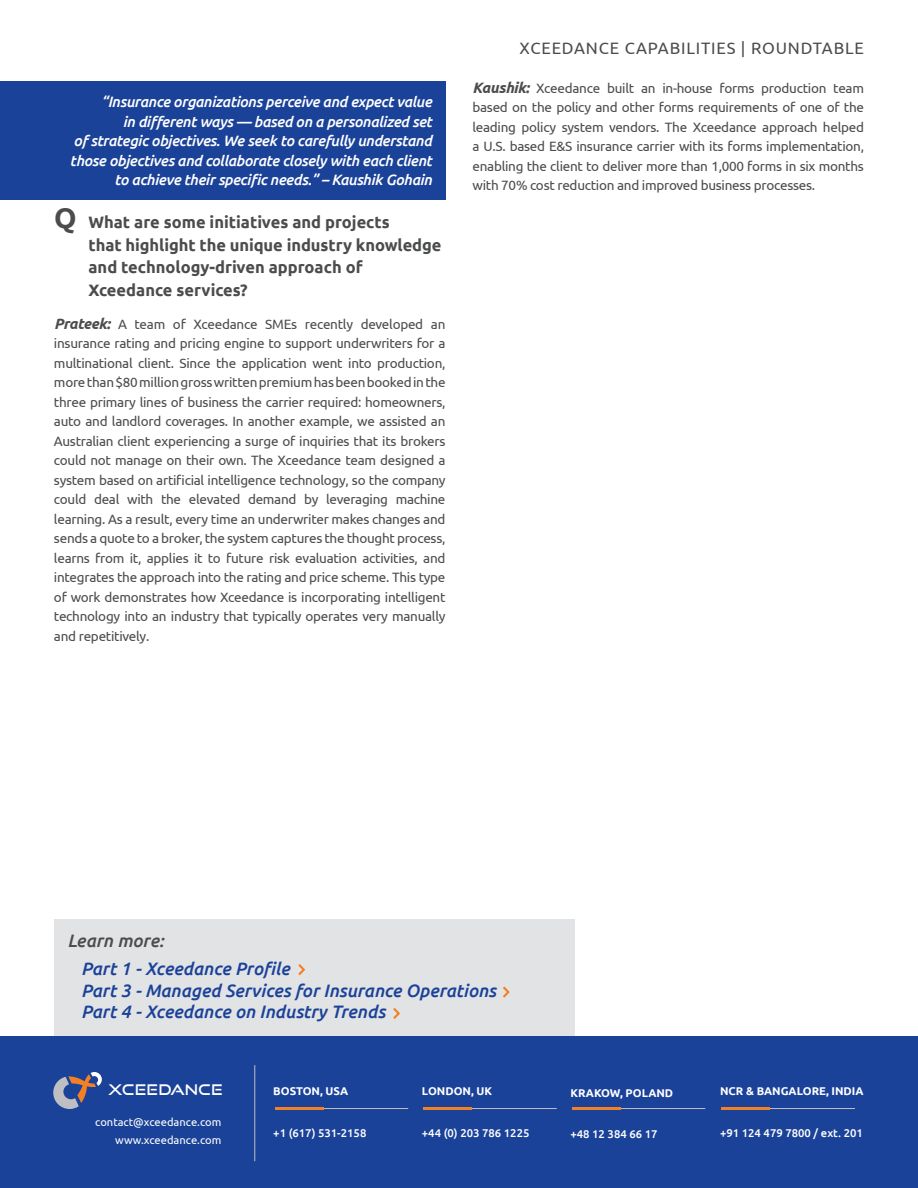
<style>
.page{position:relative;width:918px;height:1188px;background:#fff}
.page>*{position:absolute;margin:0;border:0;box-sizing:border-box;transform-origin:0 0}
.t1{font:italic 500 18px/21.6px "Ubuntu";color:#1b4299}
.t2{font:italic 500 18px "Ubuntu";color:#4b4c4d}
.t3{font:700 16.5px/22.5px "Ubuntu";color:#4b4c4d}
.t4{font:16.5px "Ubuntu";letter-spacing:.05em;color:#4b4c4d}
.t5{font:italic 500 15px/19.5px "Ubuntu";letter-spacing:-.02em;color:#fff;text-align:right}
.t6{font:14.55px "Good Times Rg";letter-spacing:.05em;color:#fff}
.t7{font:13.5px/19.5px "Ubuntu";letter-spacing:-.02em;color:#4b4c4d;text-align:justify}
.t8{font:500 11.25px "Ubuntu";color:#fff}
.t9{font:700 11.25px "Ubuntu";color:#fff}
.t10{font:11.1px/18px "Ubuntu";color:#fff;text-align:right}
.s1{font-size:28.5px}
.s2{font-weight:700;font-style:italic;font-size:15px}
</style>
<div class="page">
<div style="left:0;top:81px;width:446px;height:119px;background:#1b4299"></div>
<div style="left:54px;top:919px;width:520px;height:117px;background:#e2e3e5"></div>
<svg style="left:298px;top:964px;width:7px;height:11px"></svg>
<svg style="left:503px;top:987px;width:7px;height:11px"></svg>
<svg style="left:393px;top:1008px;width:7px;height:11px"></svg>
<div style="left:0;top:1036px;width:918px;height:152px;background:#1b4299"></div>
<svg style="left:53px;top:1072px;width:49px;height:37px"></svg>
<hr style="left:254px;top:1065px;width:1px;height:96px;background:#bebfc2">
<hr style="left:455px;top:1108px;width:102px;height:1px;background:#bebfc2">
<hr style="left:424px;top:1107px;width:48px;height:3px;background:#f48026">
<hr style="left:603px;top:1108px;width:102px;height:1px;background:#bebfc2">
<hr style="left:572px;top:1107px;width:48px;height:3px;background:#f48026">
<hr style="left:753px;top:1108px;width:102px;height:1px;background:#bebfc2">
<hr style="left:722px;top:1107px;width:48px;height:3px;background:#f48026">
<hr style="left:306px;top:1108px;width:102px;height:1px;background:#bebfc2">
<hr style="left:275px;top:1107px;width:48px;height:3px;background:#f48026">
<p class="t5" style="left:70px;top:92px;width:364px">“Insurance organizations perceive and expect value<br>in different ways — based on a personalized set<br>of strategic objectives. We seek to carefully understand those objectives and collaborate closely with each client to achieve their specific needs.” – Kaushik Gohain</p>
<p class="t3" style="left:88px;top:211px;width:355px;text-indent:-34px"><span class="s1">Q</span> What are some initiatives and projects<br>that highlight the unique industry knowledge and technology-driven approach of Xceedance services?</p>
<p class="t7" style="left:54px;top:314px;width:393px"><span class="s2">Prateek:</span> A team of Xceedance SMEs recently developed an insurance rating and pricing engine to support underwriters for a multinational client. Since the application went into production, more than $80 million gross written premium has been booked in the three primary lines of business the carrier required: homeowners, auto and landlord coverages. In another example, we assisted an Australian client experiencing a surge of inquiries that its brokers could not manage on their own. The Xceedance team designed a system based on artificial intelligence technology, so the company could deal with the elevated demand by leveraging machine learning. As a result, every time an underwriter makes changes and sends a quote to a broker, the system captures the thought process, learns from it, applies it to future risk evaluation activities, and integrates the approach into the rating and price scheme. This type of work demonstrates how Xceedance is incorporating intelligent technology into an industry that typically operates very manually and repetitively.</p>
<p class="t4" style="left:520px;top:38px;width:346px">XCEEDANCE CAPABILITIES | ROUNDTABLE</p>
<p class="t7" style="left:472px;top:78px;width:393px"><span class="s2">Kaushik:</span> Xceedance built an in-house forms production team based on the policy and other forms requirements of one of the leading policy system vendors. The Xceedance approach helped a U.S. based E&amp;S insurance carrier with its forms implementation, enabling the client to deliver more than 1,000 forms in six months with 70% cost reduction and improved business processes.</p>
<h1 class="t2" style="left:68px;top:929px;width:98px">Learn more:</h1>
<h1 class="t1" style="left:81px;top:957px;width:417px">Part 1 - Xceedance Profile<br>Part 3 - Managed Services for Insurance Operations<br>Part 4 - Xceedance on Industry Trends</h1>
<p class="t6" style="left:108px;top:1081px;width:116px">xCEEDANCE</p>
<p class="t9" style="left:422px;top:1085px;width:72px">LONDON, UK</p>
<p class="t8" style="left:422px;top:1126px;width:109px">+44 (0) 203 786 1225</p>
<p class="t9" style="left:273px;top:1085px;width:76px">BOSTON, USA</p>
<p class="t8" style="left:273px;top:1126px;width:95px">+1 (617) 531-2158</p>
<p class="t10" style="left:95px;top:1112px;width:127px">contact@xceedance.com www.xceedance.com</p>
<p class="t9" style="left:570px;top:1086px;width:104px">KRAKOW, POLAND</p>
<p class="t8" style="left:570px;top:1127px;width:89px">+48 12 384 66 17</p>
<p class="t9" style="left:720px;top:1084px;width:145px">NCR &amp; BANGALORE, INDIA</p>
<p class="t8" style="left:720px;top:1125px;width:144px">+91 124 479 7800 / ext. 201</p>
</div>
